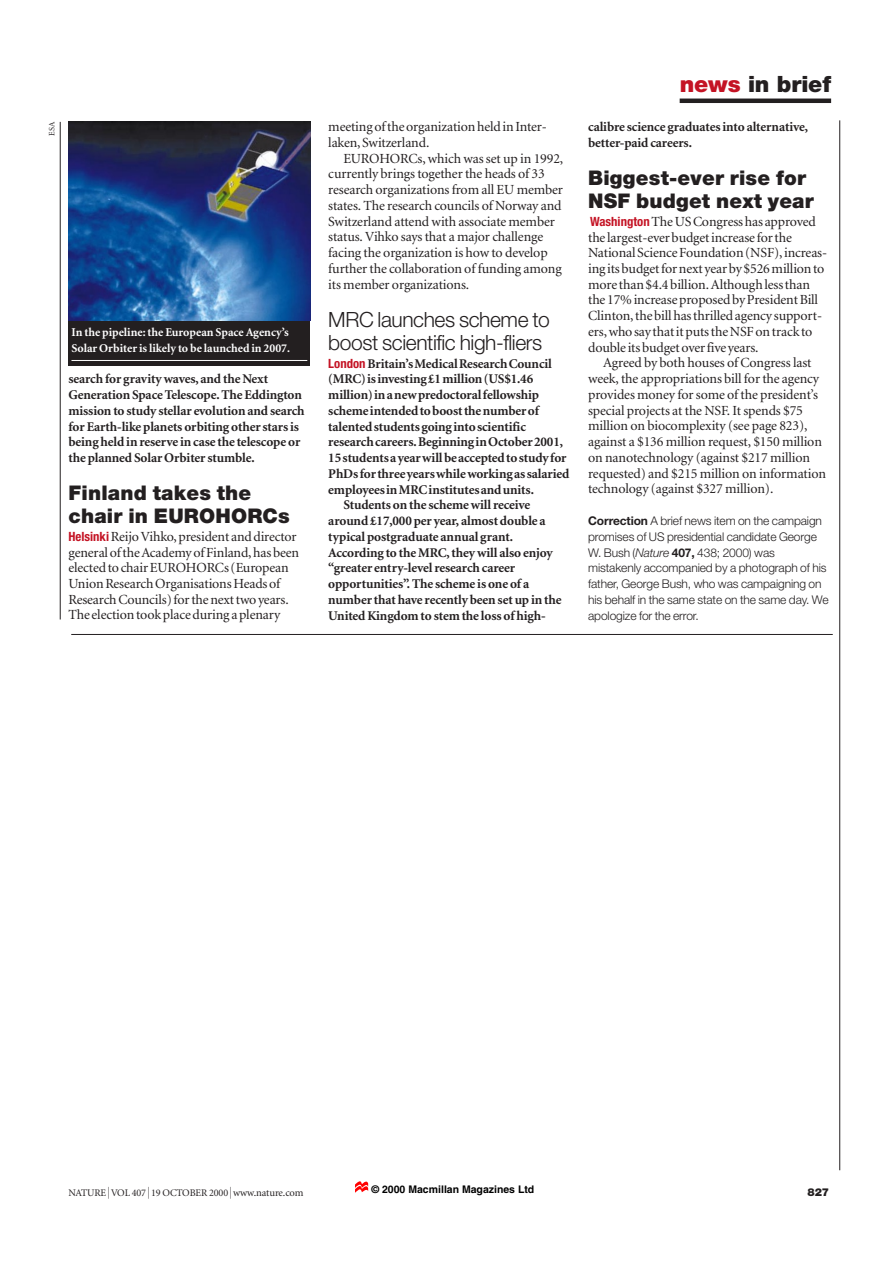
<style>
.page{position:relative;width:893px;height:1263px;background:#fff}
.page>*{position:absolute;margin:0;border:0;box-sizing:border-box;transform-origin:0 0}
.t1{font:900 22.5px "Helvetica Neue";letter-spacing:-.005em;color:#231f20}
.t2{font:300 21px/22.5px "Helvetica Neue";letter-spacing:-.02em;color:#231f20}
.t3{font:900 20.25px/22.5px "Helvetica Neue";letter-spacing:.01em;color:#231f20}
.t4{font:13.95px/15.8px "Minion";letter-spacing:-.01em;color:#231f20}
.t5{font:700 13.35px/15.8px "Minion";letter-spacing:-.01em;color:#231f20}
.t6{font:300 12px/15.8px "Helvetica Neue";letter-spacing:-.01em;color:#231f20}
.t7{font:700 12px/15.8px "Minion";color:#fff}
.t8{font:900 10.8px "Helvetica Neue";color:#231f20}
.t9{font:700 10.5px "Helvetica";color:#000}
.t10{font:10.2px "Minion";letter-spacing:-.01em;color:#231f20}
.t11{font:8.25px "Minion";color:#231f20}
.s1{font-family:"Helvetica Neue";font-weight:700;font-stretch:condensed;font-size:12.75px;color:#c41324}
.s2{font-family:"Helvetica Neue";font-stretch:condensed;font-size:12.75px;color:#c41324}
.s3{color:#c41324}
.s4{font-weight:700}
.s5{font-style:italic}
.s6{font-family:"Unica SB";font-weight:300;font-size:12px}
.s7{font-size:10.5px}
</style>
<div class="page">
<hr style="left:679px;top:99px;width:152px;height:4px;background:#231f20">
<hr style="left:60px;top:122px;width:1px;height:498px;background:#231f20">
<hr style="left:839px;top:120px;width:1px;height:1050px;background:#231f20">
<hr style="left:71px;top:634px;width:761px;height:1px;background:#231f20">
<div style="left:68px;top:320px;width:242px;height:46px;background:#231f20"></div>
<hr style="left:71px;top:360px;width:236px;height:1px;background:#fff">
<img style="left:68px;top:122px;width:242px;height:199px">
<svg style="left:355px;top:1181px;width:13px;height:12px"></svg>
<p class="t11" style="left:49px;top:136px;width:15px;rotate:-90deg">ESA</p>
<p class="t7" style="left:71px;top:325px;width:220px">In the pipeline: the European Space Agency’s<br>Solar Orbiter is likely to be launched in 2007.</p>
<p class="t5" style="left:68px;top:372px;width:238px">search for gravity waves, and the Next Generation Space Telescope. The Eddington mission to study stellar evolution and search for Earth-like planets orbiting other stars is being held in reserve in case the telescope or the planned Solar Orbiter stumble.</p>
<h3 class="t3" style="left:68px;top:483px;width:223px">Finland takes the chair in EUROHORCs</h3>
<p class="t4" style="left:68px;top:530px;width:232px"><span class="s1">Helsinki</span> Reijo Vihko, president and director general of the Academy of Finland, has been elected to chair EUROHORCs (European Union Research Organisations Heads of Research Councils) for the next two years.<br>The election took place during a plenary</p>
<p class="t4" style="left:328px;top:120px;width:220px">meeting of the organization held in Inter&shy;laken, Switzerland.</p>
<p class="t4" style="left:328px;top:152px;width:236px;text-indent:15px">EUROHORCs, which was set up in 1992, currently brings together the heads of 33 research organizations from all EU member states. The research councils of Norway and Switzerland attend with associate member status. Vihko says that a major challenge facing the organization is how to develop further the collaboration of funding among its member organizations.</p>
<h2 class="t2" style="left:328px;top:310px;width:223px">MRC launches scheme to boost scientific high-fliers</h2>
<p class="t5" style="left:328px;top:356px;width:225px"><span class="s2">London</span> Britain’s Medical Research Council</p>
<p class="t5" style="left:328px;top:372px;width:206px">(MRC) is investing £1 million (US$1.46</p>
<p class="t5" style="left:328px;top:388px;width:212px">million) in a new predoctoral fellowship</p>
<p class="t5" style="left:328px;top:404px;width:212px">scheme intended to boost the number of</p>
<p class="t5" style="left:328px;top:419px;width:199px">talented students going into scientific</p>
<p class="t5" style="left:328px;top:435px;width:236px">research careers. Beginning in October 2001,</p>
<p class="t5" style="left:328px;top:451px;width:240px">15 students a year will be accepted to study for</p>
<p class="t5" style="left:328px;top:467px;width:242px">PhDs for three years while working as salaried</p>
<p class="t5" style="left:328px;top:482px;width:207px">employees in MRC institutes and units.</p>
<p class="t5" style="left:343px;top:498px;width:188px">Students on the scheme will receive</p>
<p class="t5" style="left:328px;top:514px;width:219px">around £17,000 per year, almost double a</p>
<p class="t5" style="left:328px;top:530px;width:186px">typical postgraduate annual grant.</p>
<p class="t5" style="left:328px;top:545px;width:226px">According to the MRC, they will also enjoy</p>
<p class="t5" style="left:328px;top:561px;width:188px">“greater entry-level research career</p>
<p class="t5" style="left:328px;top:577px;width:202px">opportunities”. The scheme is one of a</p>
<p class="t5" style="left:328px;top:593px;width:235px">number that have recently been set up in the</p>
<p class="t5" style="left:328px;top:608px;width:219px">United Kingdom to stem the loss of high-</p>
<h1 class="t1" style="left:679px;top:76px;width:153px"><span class="s3">news</span> in brief</h1>
<p class="t5" style="left:588px;top:120px;width:221px">calibre science graduates into alternative, better-paid careers.</p>
<h3 class="t3" style="left:588px;top:168px;width:227px">Biggest-ever rise for<br>NSF budget next year</h3>
<p class="t4" style="left:588px;top:215px;width:240px"><span class="s1">Washington</span> The US Congress has approved the largest-ever budget increase for the National Science Foundation (NSF), increas&shy;ing its budget for next year by $526 million to more than $4.4 billion. Although less than the 17% increase proposed by President Bill Clinton, the bill has thrilled agency support&shy;ers, who say that it puts the NSF on track to double its budget over five years.</p>
<p class="t4" style="left:588px;top:356px;width:239px;text-indent:15px">Agreed by both houses of Congress last week, the appropriations bill for the agency provides money for some of the president’s special projects at the NSF. It spends $75 million on biocomplexity (see page 823), against a $136 million request, $150 million on nanotechnology (against $217 million requested) and $215 million on information technology (against $327 million).</p>
<p class="t6" style="left:588px;top:514px;width:242px"><span class="s4">Correction</span> A brief news item on the campaign promises of US presidential candidate George W. Bush (<span class="s5">Nature</span> <span class="s4">407,</span> 438; 2000) was mistakenly accompanied by a photograph of his father, George Bush, who was campaigning on his behalf in the same state on the same day. We apologize for the error.</p>
<p class="t9" style="left:371px;top:1183px;width:164px">© 2000 Macmillan Magazines Ltd</p>
<p class="t10" style="left:68px;top:1188px;width:236px">NATURE <span class="s6">|</span> VOL 407 <span class="s6">|</span> 19 OCTOBER 2000 <span class="s6">|</span> <span class="s7">www.nature.com</span></p>
<p class="t8" style="left:807px;top:1188px;width:23px">827</p>
</div>
